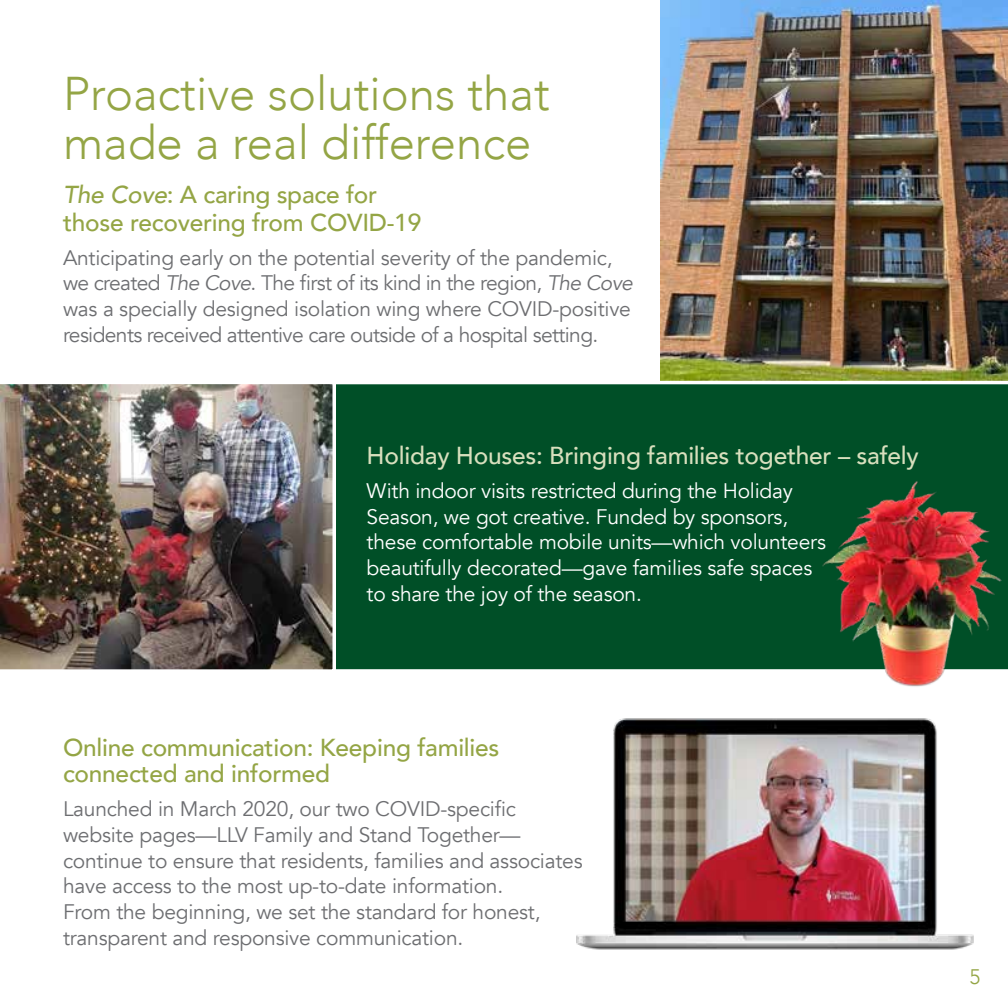
<style>
.page{position:relative;width:1008px;height:1008px;background:#fff}
.page>*{position:absolute;margin:0;border:0;box-sizing:border-box;transform-origin:0 0}
.t1{font:300 47.25px/49px "Avenir";color:#94a545}
.t2{font:500 24.5px/28px "Avenir";letter-spacing:-.01em;color:#94a545}
.t3{font:500 24.5px "Avenir";letter-spacing:-.01em;color:#d8dfbd}
.t4{font:21px/25.7px "Avenir";letter-spacing:-.01em;color:#6d6e71}
.t5{font:21px/25.7px "Avenir";letter-spacing:-.01em;color:#fff}
.t6{font:300 21px "Avenir";color:#94a545}
.s1{font-style:italic}
</style>
<div class="page">
<img style="left:576px;top:718px;width:398px;height:232px">
<img style="left:660px;top:0;width:348px;height:379px">
<div style="left:338px;top:379px;width:670px;height:291px;background:#004f27"></div>
<img style="left:0;top:384px;width:338px;height:286px">
<img style="left:817px;top:456px;width:191px;height:231px">
<h1 class="t1" style="left:63px;top:70px;width:488px">Proactive solutions that made a real difference</h1>
<p class="t2" style="left:63px;top:179px;width:360px"><span class="s1">The Cove</span>: A caring space for those recovering from COVID-19</p>
<p class="t4" style="left:63px;top:245px;width:571px">Anticipating early on the potential severity of the pandemic, we created <span class="s1">The Cove</span>. The first of its kind in the region, <span class="s1">The Cove </span>was a specially designed isolation wing where COVID-positive residents received attentive care outside of a hospital setting.</p>
<p class="t3" style="left:367px;top:434px;width:554px">Holiday Houses: Bringing families together – safely</p>
<p class="t5" style="left:367px;top:478px;width:461px">With indoor visits restricted during the Holiday Season, we got creative. Funded by sponsors, these comfortable mobile units—which volunteers beautifully decorated—gave families safe spaces to share the joy of the season.</p>
<p class="t2" style="left:63px;top:734px;width:438px;line-height:25.9px">Online communication: Keeping families connected and informed</p>
<p class="t4" style="left:63px;top:796px;width:521px">Launched in March 2020, our two COVID-specific website pages—LLV Family and Stand Together— continue to ensure that residents, families and associates have access to the most up-to-date information.<br>From the beginning, we set the standard for honest, transparent and responsive communication.</p>
<p class="t6" style="left:970px;top:965px;width:12px">5</p>
</div>
